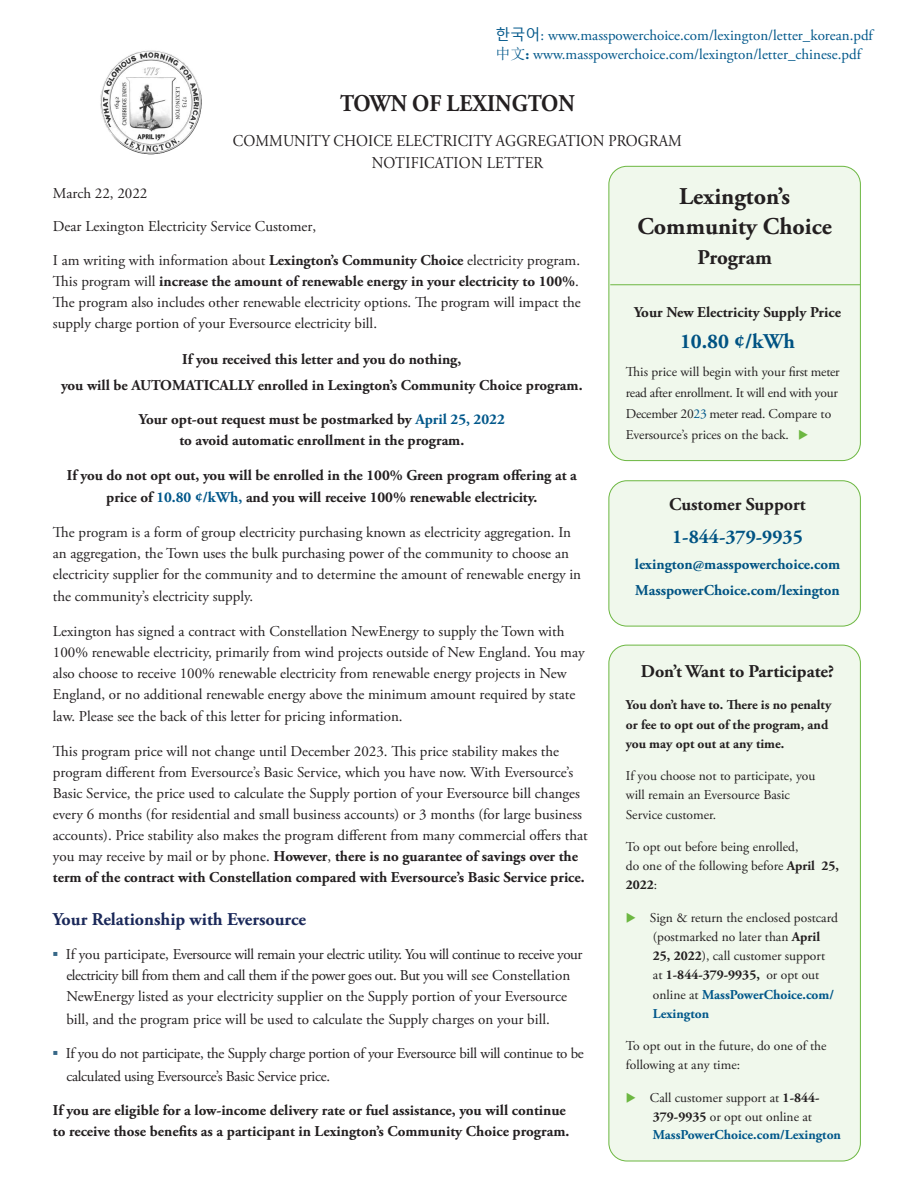
<style>
.page{position:relative;width:918px;height:1188px;background:#fff}
.page>*{position:absolute;margin:0;border:0;box-sizing:border-box;transform-origin:0 0}
.t1{font:700 24px/30px "Adobe Garamond Pro";color:#231f20;text-align:center}
.t2{font:700 24px "Adobe Garamond Pro";color:#231f20;scale:.91 1}
.copy{font:700 21px "Adobe Garamond Pro";color:#005383}
.t3{font:700 21px "Adobe Garamond Pro";color:#231f20}
.callout_header{font:700 19.5px "Adobe Garamond Pro";color:#005383}
.copy-2{font:700 18px "Adobe Garamond Pro";color:#1a2859}
.copy-3{font:700 18px "Adobe Garamond Pro";color:#231f20}
.callout_header-2{font:700 18px "Adobe Garamond Pro";color:#231f20}
.t4{font:16.5px/22.5px "Adobe Garamond Pro";letter-spacing:.005em;color:#231f20;text-align:center;scale:.91 1}
.copy-4{font:15px/21px "Adobe Garamond Pro";color:#231f20}
.copy-5{font:700 15px/21px "Adobe Garamond Pro";color:#231f20;text-align:center}
.copy-6{font:15px/21px "Adobe Garamond Pro";letter-spacing:-.025em;color:#231f20;text-align:center}
.copy-7{font:15px/22.5px "Adobe Garamond Pro";letter-spacing:-.02em;color:#231f20}
.t5{font:15px "Adobe Garamond Pro";color:#00578a}
.callout_header-3{font:700 15px "Adobe Garamond Pro";color:#005383}
.callout_header-4{font:700 15px "Adobe Garamond Pro";color:#231f20}
.copy-8{font:13.5px/19.2px "Adobe Garamond Pro";color:#231f20}
.copy-9{font:13.5px/21px "Adobe Garamond Pro";letter-spacing:-.02em;color:#231f20}
.copy-10{font:700 13.5px/19.2px "Adobe Garamond Pro";color:#231f20}
.copy-11{font:700 13.5px "Adobe Garamond Pro";color:#00578a}
.s1{font-family:"Malgun Gothic"}
.s2{font-family:"Sim Sun"}
.s3{font-weight:700}
.s4{color:#00578a}
.s5{color:#262324}
.s6{font-family:"Garamond";color:#376888}
.s7{color:#6cb741}
.s8{font-weight:700;color:#00578a}
</style>
<div class="page">
<div style="left:609px;top:645px;width:251px;height:516px;background:#f0f8ec;border-radius:18px"></div>
<div style="left:609px;top:645px;width:252px;height:516px;border:1px solid #6cb741;border-radius:18px"></div>
<div style="left:609px;top:166px;width:251px;height:295px;background:#f0f8ec;border-radius:18px"></div>
<div style="left:609px;top:166px;width:252px;height:295px;border:1px solid #6cb741;border-radius:18px"></div>
<img style="left:100px;top:50px;width:102px;height:105px">
<hr style="left:610px;top:284px;width:250px;height:1px;background:#6cb741">
<div style="left:609px;top:481px;width:251px;height:145px;background:#f0f8ec;border-radius:18px"></div>
<div style="left:609px;top:480px;width:252px;height:146px;border:1px solid #6cb741;border-radius:18px"></div>
<p class="t5" style="left:496px;top:27px;width:379px"><span class="s1">한국어</span>: www.masspowerchoice.com/lexington/letter_korean.pdf</p>
<p class="t5" style="left:496px;top:45px;width:367px"><span class="s2">中文</span><span class="s3">:</span> www.masspowerchoice.com/lexington/letter_chinese.pdf</p>
<p class="t2" style="left:340px;top:89px;width:259px">TOWN OF LEXINGTON</p>
<p class="t4" style="left:233px;top:130px;width:495px">COMMUNITY CHOICE ELECTRICITY AGGREGATION PROGRAM<br>NOTIFICATION LETTER</p>
<p class="t1" style="left:637px;top:182px;width:196px">Lexington’s<br>Community Choice</p>
<p class="t3" style="left:697px;top:245px;width:76px">Program</p>
<p class="copy-4" style="left:53px;top:183px;width:96px">March 22, 2022</p>
<p class="copy-4" style="left:53px;top:217px;width:265px">Dear Lexington Electricity Service Customer,</p>
<p class="copy-4" style="left:53px;top:250px;width:529px;text-align:justify">I am writing with information about <span class="s3">Lexington’s Community Choice</span> electricity program.<br>This program will <span class="s3">increase the amount of renewable energy in your electricity to 100%</span>.<br>The program also includes other renewable electricity options. The program will impact the supply charge portion of your Eversource electricity bill.</p>
<p class="copy-5" style="left:61px;top:347px;width:523px;line-height:25.5px">If you received this letter and you do nothing,<br>you will be AUTOMATICALLY enrolled in Lexington’s Community Choice program.</p>
<p class="copy-5" style="left:139px;top:409px;width:368px">Your opt-out request must be postmarked by <span class="s4">April 25, 2022 </span>to avoid automatic enrollment in the program.</p>
<p class="copy-5" style="left:67px;top:464px;width:511px;line-height:22.5px">If you do not opt out, you will be enrolled in the 100% Green program offering at a price of <span class="s4">10.80 ¢/kWh,</span> and you will receive 100% renewable electricity.</p>
<p class="copy-4" style="left:53px;top:522px;width:530px"><span class="s5">The program is a form</span> of group electricity purchasing known as electricity aggregation. In an aggregation, the Town uses the bulk purchasing power of the community to choose an electricity supplier for the community and to determine the amount of renewable energy in</p>
<p class="copy-4" style="left:53px;top:587px;width:202px">the community’s electricity supply.</p>
<p class="copy-4" style="left:53px;top:621px;width:533px">Lexington has signed a contract with Constellation NewEnergy to supply the Town with 100% renewable electricity, primarily from wind projects outside of New England. You may also choose to receive 100% renewable electricity from renewable energy projects in New England, or no additional renewable energy above the minimum amount required by state</p>
<p class="copy-4" style="left:53px;top:707px;width:351px">law. Please see the back of this letter for pricing information.</p>
<p class="copy-4" style="left:53px;top:741px;width:536px">This program price will not change until December 2023. This price stability makes the program different from Eversource’s Basic Service, which you have now. With Eversource’s Basic Service, the price used to calculate the Supply portion of your Eversource bill changes every 6 months (for residential and small business accounts) or 3 months (for large business accounts). Price stability also makes the program different from many commercial offers that you may receive by mail or by phone. <span class="s3">However</span>, <span class="s3">there is no guarantee of savings over the term of the contract with Constellation compared with Eversource’s Basic Service price.</span></p>
<p class="copy-2" style="left:53px;top:908px;width:255px">Your Relationship with Eversource</p>
<p class="copy-6" style="left:53px;top:944px;width:531px"><span class="s6">▪</span> If you participate, Eversource will remain your electric utility. You will continue to receive your electricity bill from them and call them if the power goes out. But you will see Constellation<br>NewEnergy listed as your electricity supplier on the Supply portion of your Eversource</p>
<p class="copy-4" style="left:66px;top:1009px;width:485px">bill, and the program price will be used to calculate the Supply charges on your bill.</p>
<p class="copy-7" style="left:66px;top:1043px;width:519px;text-indent:-14px"><span class="s6">▪</span> If you do not participate, the Supply charge portion of your Eversource bill will continue to be calculated using Eversource’s Basic Service price.</p>
<p class="copy-5" style="left:53px;top:1100px;width:518px;text-align:left">If you are eligible for a low-income delivery rate or fuel assistance, you will continue to receive those benefits as a participant in Lexington’s Community Choice program.</p>
<p class="callout_header-4" style="left:634px;top:303px;width:208px">Your New Electricity Supply Price</p>
<p class="copy" style="left:680px;top:329px;width:117px">10.80 ¢/kWh</p>
<p class="copy-9" style="left:626px;top:361px;width:215px">This price will begin with your first meter read after enrollment. It will end with your December 20<span class="s4">23</span> meter read. Compare to Eversource’s prices on the back. <span class="s7">◆</span></p>
<p class="callout_header-2" style="left:669px;top:494px;width:138px">Customer Support</p>
<p class="callout_header" style="left:672px;top:525px;width:132px">1-844-379-9935</p>
<p class="callout_header-3" style="left:635px;top:555px;width:207px">lexington@masspowerchoice.com</p>
<p class="callout_header-3" style="left:635px;top:581px;width:206px">MasspowerChoice.com/lexington</p>
<p class="copy-3" style="left:641px;top:661px;width:195px">Don’t Want to Participate?</p>
<p class="copy-10" style="left:626px;top:696px;width:207px">You don’t have to. There is no penalty or fee to opt out of the program, and you may opt out at any time.</p>
<p class="copy-8" style="left:626px;top:767px;width:191px">If you choose not to participate, you will remain an Eversource Basic<br>Service customer.</p>
<p class="copy-8" style="left:626px;top:838px;width:215px">To opt out before being enrolled,<br>do one of the following before <span class="s3">April 25,<br>2022</span>:</p>
<p class="copy-8" style="left:653px;top:909px;width:186px;text-indent:-27px"><span class="s7">◆</span> Sign &amp; return the enclosed postcard (postmarked no later than <span class="s3">April<br>25, 2022</span>), call customer support at <span class="s3">1-844-379-9935,</span> or opt out online at <span class="s8">MassPowerChoice.com/<br>Lexington</span></p>
<p class="copy-8" style="left:626px;top:1037px;width:202px">To opt out in the future, do one of the following at any time:</p>
<p class="copy-8" style="left:653px;top:1089px;width:168px;text-indent:-27px"><span class="s7">◆</span> Call customer support at <span class="s3">1-844-<br>379-9935</span> or opt out online at</p>
<p class="copy-11" style="left:653px;top:1127px;width:190px">MassPowerChoice.com/Lexington</p>
</div>
